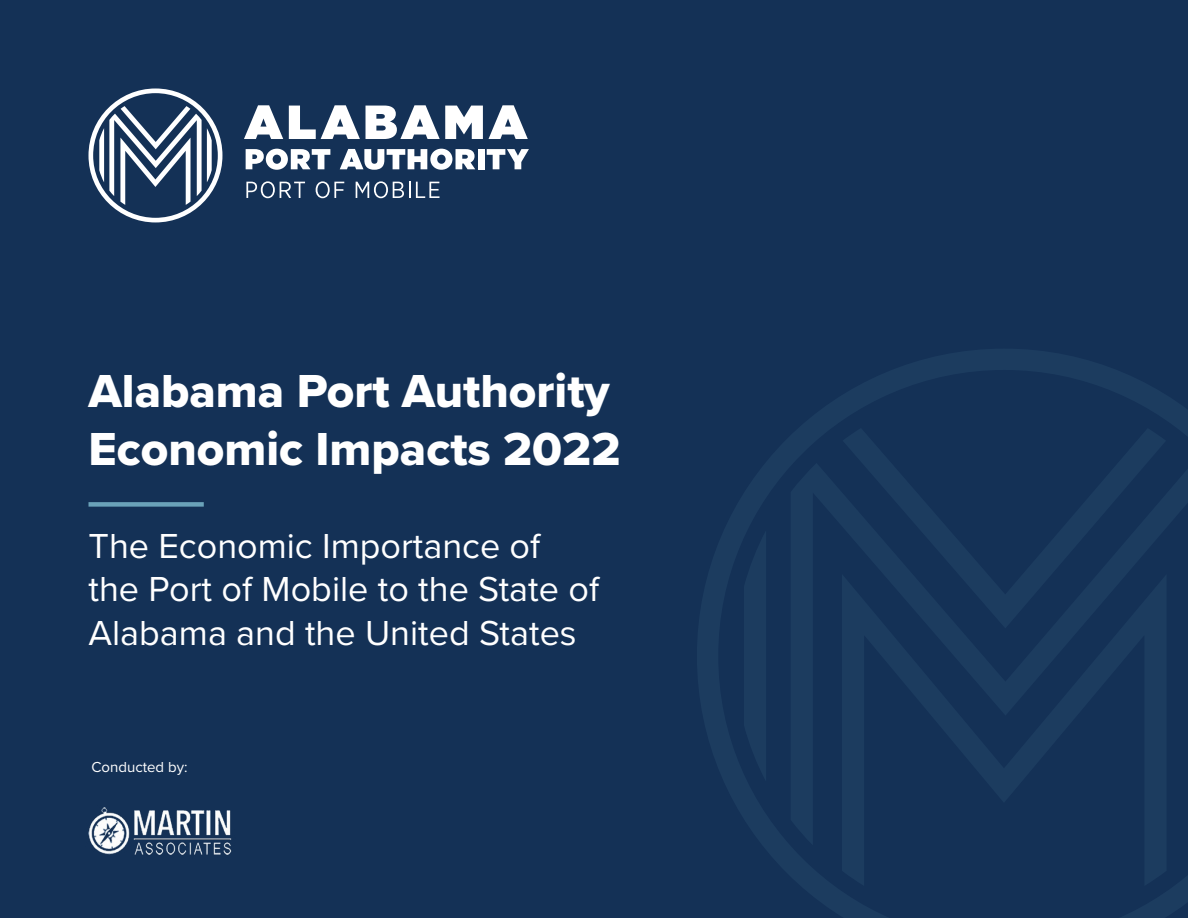
<style>
.page{position:relative;width:1188px;height:918px;background:#143156}
.page>*{position:absolute;margin:0;border:0;box-sizing:border-box;transform-origin:0 0}
.t1{font:48px/57.6px "Proxima Nova Extrabld";color:#fff}
.t2{font:36px/43.2px "Proxima Nova";color:#fff}
.t3{font:15px "Proxima Nova";color:#fff}
</style>
<div class="page">
<svg style="left:697px;top:349px;width:491px;height:569px"></svg>
<svg style="left:244px;top:105px;width:39px;height:34px"></svg>
<svg style="left:289px;top:105px;width:71px;height:34px"></svg>
<svg style="left:366px;top:105px;width:117px;height:34px"></svg>
<svg style="left:489px;top:105px;width:39px;height:34px"></svg>
<svg style="left:246px;top:149px;width:84px;height:21px"></svg>
<svg style="left:340px;top:149px;width:135px;height:21px"></svg>
<div style="left:478px;top:149px;width:6px;height:20px;background:#fff"></div>
<svg style="left:487px;top:149px;width:42px;height:20px"></svg>
<svg style="left:246px;top:181px;width:59px;height:17px"></svg>
<svg style="left:316px;top:181px;width:28px;height:17px"></svg>
<svg style="left:356px;top:181px;width:54px;height:17px"></svg>
<svg style="left:416px;top:182px;width:24px;height:16px"></svg>
<svg style="left:89px;top:89px;width:133px;height:133px"></svg>
<img style="left:88px;top:807px;width:144px;height:48px">
<div style="left:88px;top:502px;width:116px;height:5px;background:#6aa2b9"></div>
<h1 class="t1" style="left:88px;top:361px;width:534px">Alabama Port Authority<br>Economic Impacts 2022</h1>
<p class="t2" style="left:88px;top:523px;width:512px">The Economic Importance of the Port of Mobile to the State of<br>Alabama and the United States</p>
<p class="t3" style="left:92px;top:756px;width:98px">Conducted by:</p>
</div>
